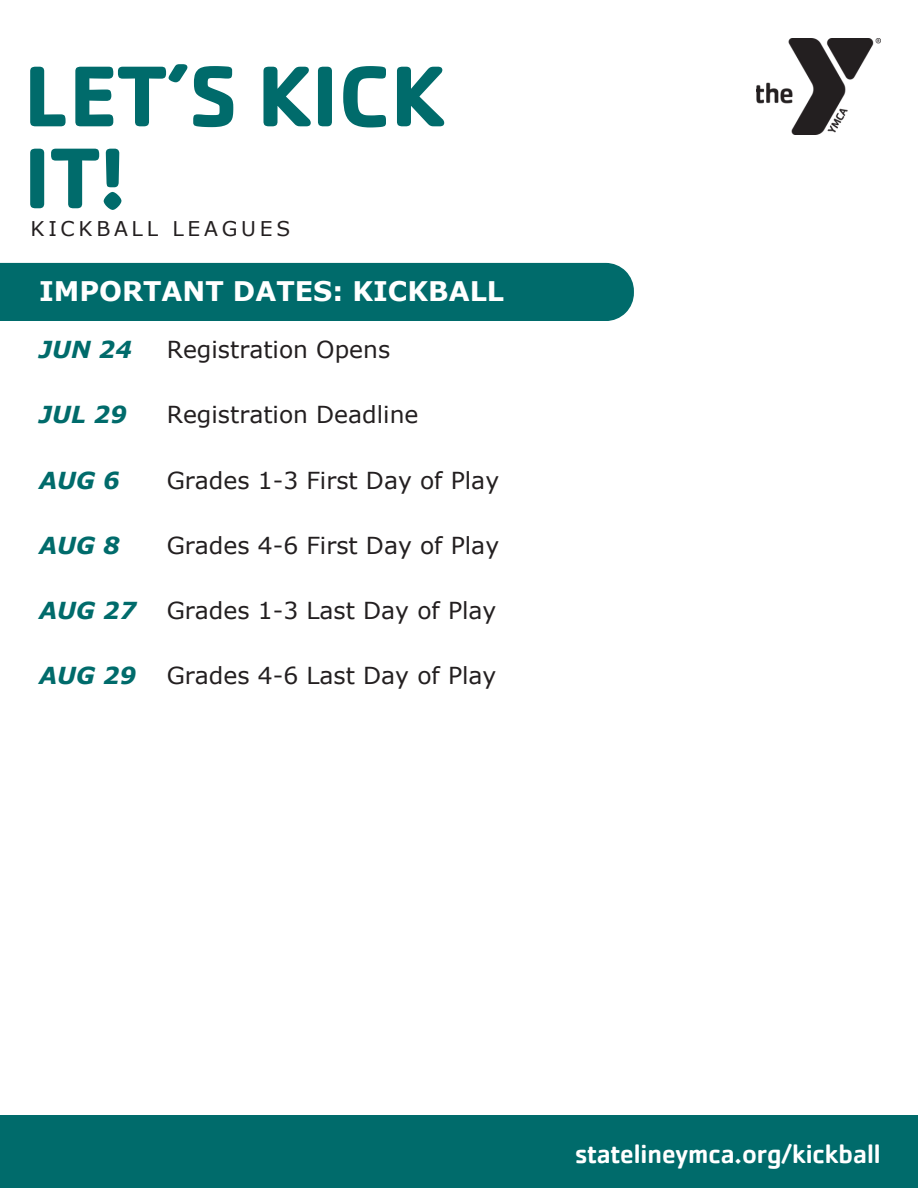
<style>
.page{position:relative;width:918px;height:1188px;background:#fff}
.page>*{position:absolute;margin:0;border:0;box-sizing:border-box;transform-origin:0 0}
.t1{font:700 89.25px/81.9px "Cachet Pro";color:#006b6b}
.t2{font:500 27px "Cachet Pro";color:#fff}
.t3{font:700 27px "Verdana";color:#fff}
.t4{font:23.4px "Verdana";color:#231f20}
.t5{font:italic 700 23.4px "Verdana";color:#006b6b}
.t6{font:20.25px "Verdana";letter-spacing:.185em;color:#231f20}
</style>
<div class="page">
<div style="left:0;top:263px;width:634px;height:58px;background:#006b6b"></div>
<img style="left:756px;top:38px;width:125px;height:96px">
<div style="left:0;top:1116px;width:918px;height:72px;background:#006b6b"></div>
<h5 class="t1" style="left:24px;top:55px;width:423px">LET’S KICK<br>IT!</h5>
<h5 class="t6" style="left:31px;top:215px;width:261px">KICKBALL LEAGUES</h5>
<h5 class="t3" style="left:39px;top:274px;width:467px">IMPORTANT DATES: KICKBALL</h5>
<h4 class="t5" style="left:39px;top:335px;width:95px">JUN 24</h4>
<p class="t4" style="left:167px;top:335px;width:225px">Registration Opens</p>
<h4 class="t5" style="left:39px;top:400px;width:90px">JUL 29</h4>
<p class="t4" style="left:167px;top:400px;width:253px">Registration Deadline</p>
<h4 class="t5" style="left:39px;top:465px;width:82px">AUG 6</h4>
<h2 class="t4" style="left:167px;top:465px;width:334px">Grades 1-3 First Day of Play</h2>
<h5 class="t5" style="left:39px;top:530px;width:82px">AUG 8</h5>
<h4 class="t4" style="left:167px;top:530px;width:334px">Grades 4-6 First Day of Play</h4>
<h5 class="t5" style="left:39px;top:596px;width:99px">AUG 27</h5>
<h4 class="t4" style="left:167px;top:596px;width:331px">Grades 1-3 Last Day of Play</h4>
<h5 class="t5" style="left:39px;top:661px;width:99px">AUG 29</h5>
<h4 class="t4" style="left:167px;top:661px;width:331px">Grades 4-6 Last Day of Play</h4>
<h3 class="t2" style="left:575px;top:1137px;width:307px">statelineymca.org/kickball</h3>
</div>
